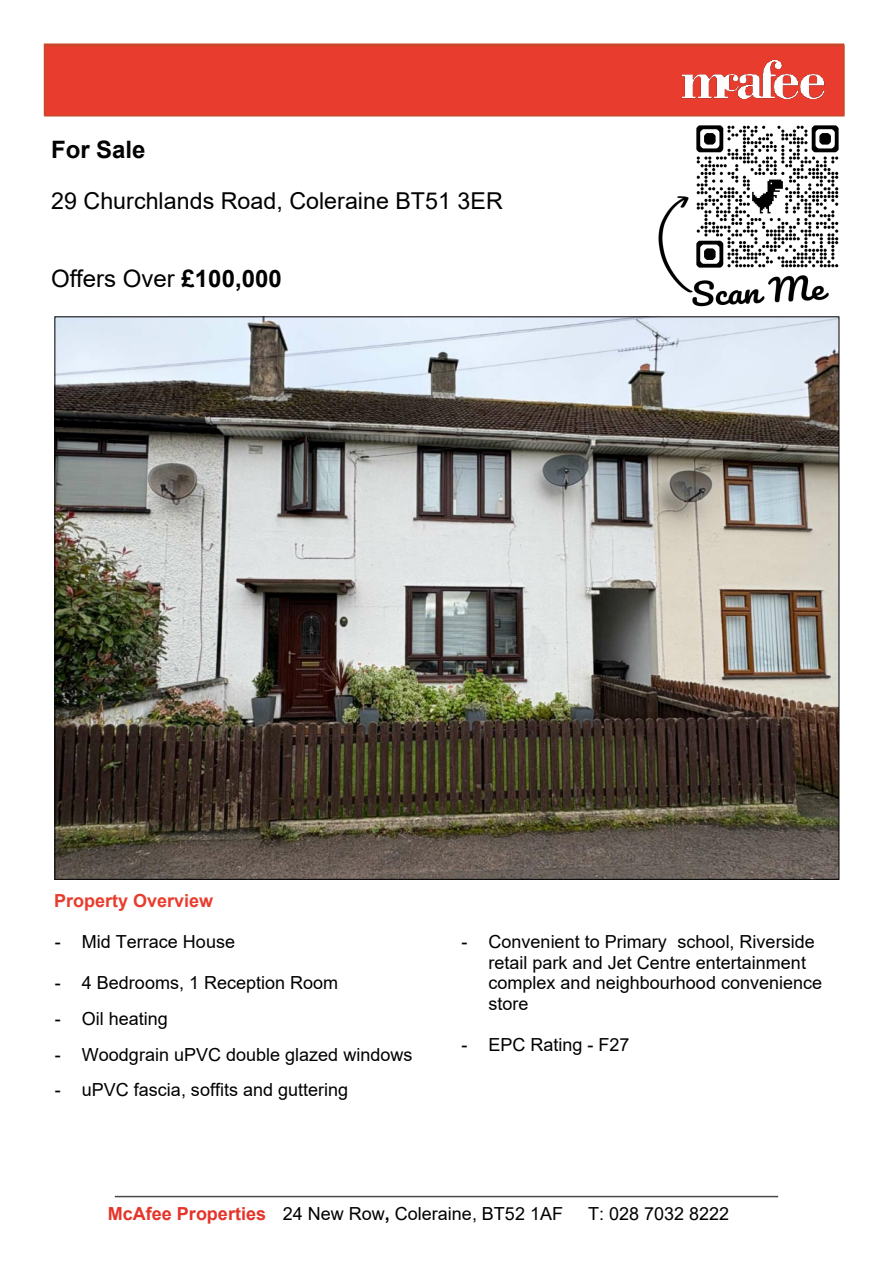
<style>
.page{position:relative;width:893px;height:1263px;background:#fff}
.page>*{position:absolute;margin:0;border:0;box-sizing:border-box;transform-origin:0 0}
.t1{font:24px "Arial";color:#000}
.t2{font:700 24px "Arial";color:#020202}
.t3{font:23.25px "Arial";color:#000}
.t4{font:18px/20.7px "Arial";color:#000}
.t5{font:700 18px "Arial";color:#e83d2e}
.s1{font-weight:700}
.s2{font-weight:700;color:#e5342a}
</style>
<div class="page">
<hr style="left:115px;top:1196px;width:663px;height:1px;background:#484848">
<svg style="left:44px;top:43px;width:800px;height:2px;background:#d5745c"></svg>
<div style="left:44px;top:45px;width:801px;height:71px;background:#e83d2e;border:2px solid #c84929"></div>
<img style="left:682px;top:61px;width:142px;height:37px">
<img style="left:658px;top:196px;width:171px;height:111px">
<img style="left:696px;top:125px;width:143px;height:145px">
<img style="left:57px;top:319px;width:780px;height:558px">
<h1 class="t2" style="left:51px;top:140px;width:96px">For Sale</h1>
<p class="t3" style="left:51px;top:192px;width:453px">29 Churchlands Road, Coleraine BT51 3ER</p>
<h1 class="t1" style="left:51px;top:269px;width:232px">Offers Over <span class="s1">£100,000</span></h1>
<p class="t5" style="left:54px;top:893px;width:161px">Property Overview</p>
<p class="t4" style="left:55px;top:933px;width:182px">- Mid Terrace House</p>
<p class="t4" style="left:55px;top:974px;width:285px">- 4 Bedrooms, 1 Reception Room</p>
<p class="t4" style="left:55px;top:1010px;width:115px">- Oil heating</p>
<p class="t4" style="left:55px;top:1046px;width:359px">- Woodgrain uPVC double glazed windows</p>
<p class="t4" style="left:55px;top:1081px;width:295px">- uPVC fascia, soffits and guttering</p>
<p class="t4" style="left:488px;top:933px;width:335px;text-indent:-27px">- Convenient to Primary school, Riverside retail park and Jet Centre entertainment complex and neighbourhood convenience store</p>
<p class="t4" style="left:461px;top:1036px;width:170px">- EPC Rating - F27</p>
<p class="t4" style="left:108px;top:1205px;width:457px"><span class="s2">McAfee Properties</span> 24 New Row<span class="s1">,</span> Coleraine, BT52 1AF</p>
<p class="t4" style="left:588px;top:1205px;width:143px">T: 028 7032 8222</p>
</div>
